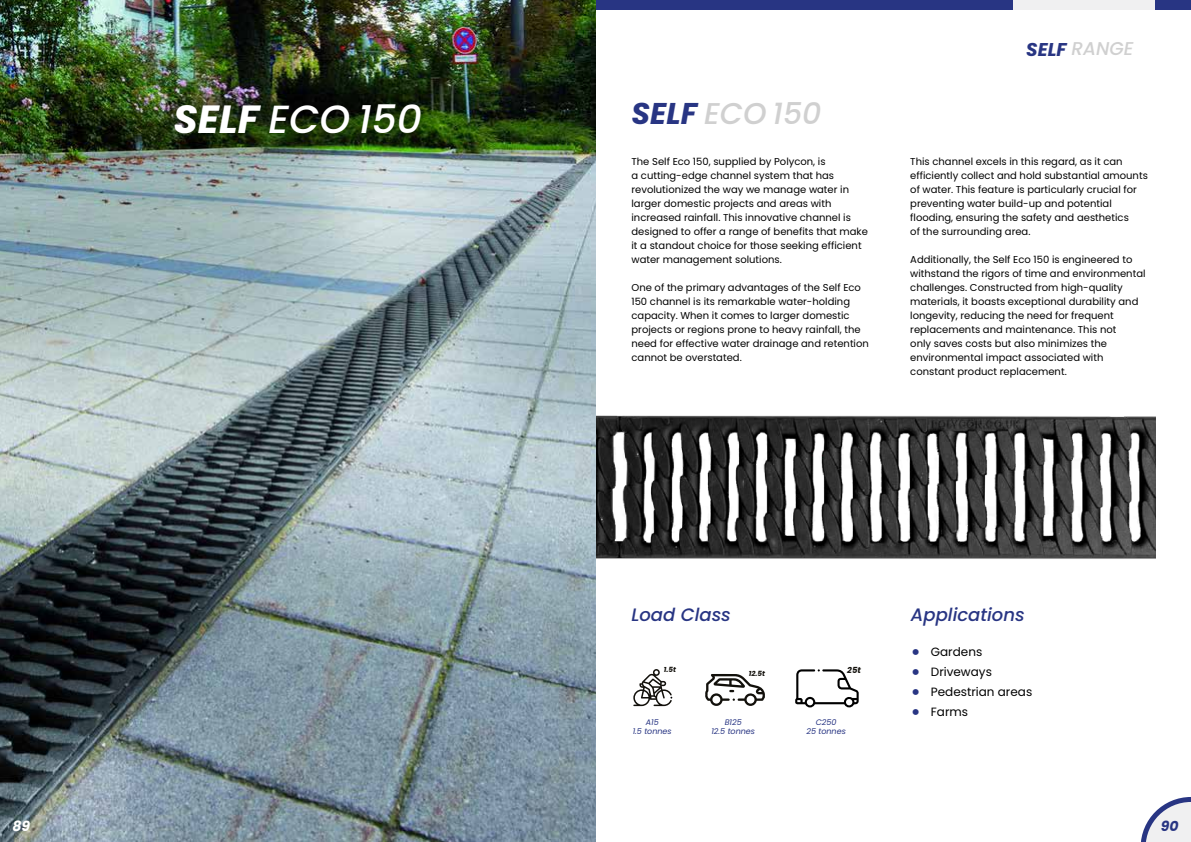
<style>
.page{position:relative;width:1191px;height:842px;background:#fff}
.page>*{position:absolute;margin:0;border:0;box-sizing:border-box;transform-origin:0 0}
.t1{font:italic 500 39.3px "Poppins";color:#fff}
.t2{font:italic 500 30px "Poppins";color:#d0d0d0}
.t3{font:24px/20px "Poppins";color:#283583;text-align:justify}
.t4{font:italic 500 18.5px "Poppins";color:#d0d0d0}
.t5{font:italic 500 18px "Poppins";color:#283583}
.t6{font:italic 700 14px "Poppins";color:#283583}
.t7{font:italic 700 14px "Poppins";color:#fff}
.t8{font:12px/20px "Poppins";color:#000}
.t9{font:10px/14px "Poppins";color:#000}
.t10{font:italic 700 8.4px "Poppins";color:#12100b}
.t11{font:italic 8px/9.6px "Poppins";color:#283583;text-align:center}
.t12{font:italic 700 7.1px "Poppins";color:#12100b}
.s1{font-weight:700}
.s2{font-weight:700;color:#283583}
</style>
<div class="page">
<div style="left:0;top:0;width:1191px;height:10px;background:#283583"></div>
<div style="left:1013px;top:0;width:142px;height:10px;background:#f0f0f1"></div>
<svg style="left:1141px;top:797px;width:50px;height:45px"></svg>
<img style="left:596px;top:415px;width:560px;height:144px">
<svg style="left:633px;top:669px;width:39px;height:37px"></svg>
<svg style="left:705px;top:674px;width:60px;height:32px"></svg>
<svg style="left:795px;top:669px;width:63px;height:38px"></svg>
<img style="left:0;top:0;width:596px;height:842px">
<div style="left:157px;top:86px;width:281px;height:66px;background:#000;opacity:.5"></div>
<h1 class="t1" style="left:173px;top:97px;width:250px"><span class="s1">SELF</span> ECO 150</h1>
<h3 class="t7" style="left:12px;top:818px;width:19px">89</h3>
<h2 class="t2" style="left:631px;top:96px;width:191px"><span class="s2">SELF</span> ECO 150</h2>
<p class="t9" style="left:631px;top:154px;width:238px">The Self Eco 150, supplied by Polycon, is<br>a cutting-edge channel system that has revolutionized the way we manage water in larger domestic projects and areas with increased rainfall. This innovative channel is designed to offer a range of benefits that make it a standout choice for those seeking efficient water management solutions.</p>
<p class="t9" style="left:631px;top:280px;width:239px">One of the primary advantages of the Self Eco 150 channel is its remarkable water-holding capacity. When it comes to larger domestic projects or regions prone to heavy rainfall, the need for effective water drainage and retention cannot be overstated.</p>
<h3 class="t4" style="left:1026px;top:38px;width:109px"><span class="s2">SELF</span> RANGE</h3>
<p class="t9" style="left:910px;top:154px;width:239px">This channel excels in this regard, as it can efficiently collect and hold substantial amounts of water. This feature is particularly crucial for preventing water build-up and potential flooding, ensuring the safety and aesthetics<br>of the surrounding area.</p>
<p class="t9" style="left:910px;top:252px;width:237px">Additionally, the Self Eco 150 is engineered to withstand the rigors of time and environmental challenges. Constructed from high-quality materials, it boasts exceptional durability and longevity, reducing the need for frequent replacements and maintenance. This not<br>only saves costs but also minimizes the environmental impact associated with constant product replacement.</p>
<h3 class="t5" style="left:631px;top:605px;width:101px">Load Class</h3>
<h3 class="t5" style="left:911px;top:605px;width:115px">Applications</h3>
<p class="t12" style="left:664px;top:665px;width:14px">1.5t</p>
<p class="t12" style="left:749px;top:668px;width:18px">12.5t</p>
<p class="t10" style="left:847px;top:665px;width:15px">25t</p>
<p class="t11" style="left:632px;top:717px;width:41px">A15<br>1.5 tonnes</p>
<p class="t11" style="left:711px;top:717px;width:45px">B125<br>12.5 tonnes</p>
<p class="t11" style="left:806px;top:717px;width:41px">C250<br>25 tonnes</p>
<h3 class="t3" style="left:911px;top:642px;width:11px">• • • •</h3>
<p class="t8" style="left:931px;top:641px;width:103px">Gardens<br>Driveways<br>Pedestrian areas<br>Farms</p>
<h3 class="t6" style="left:1160px;top:818px;width:19px">90</h3>
</div>
